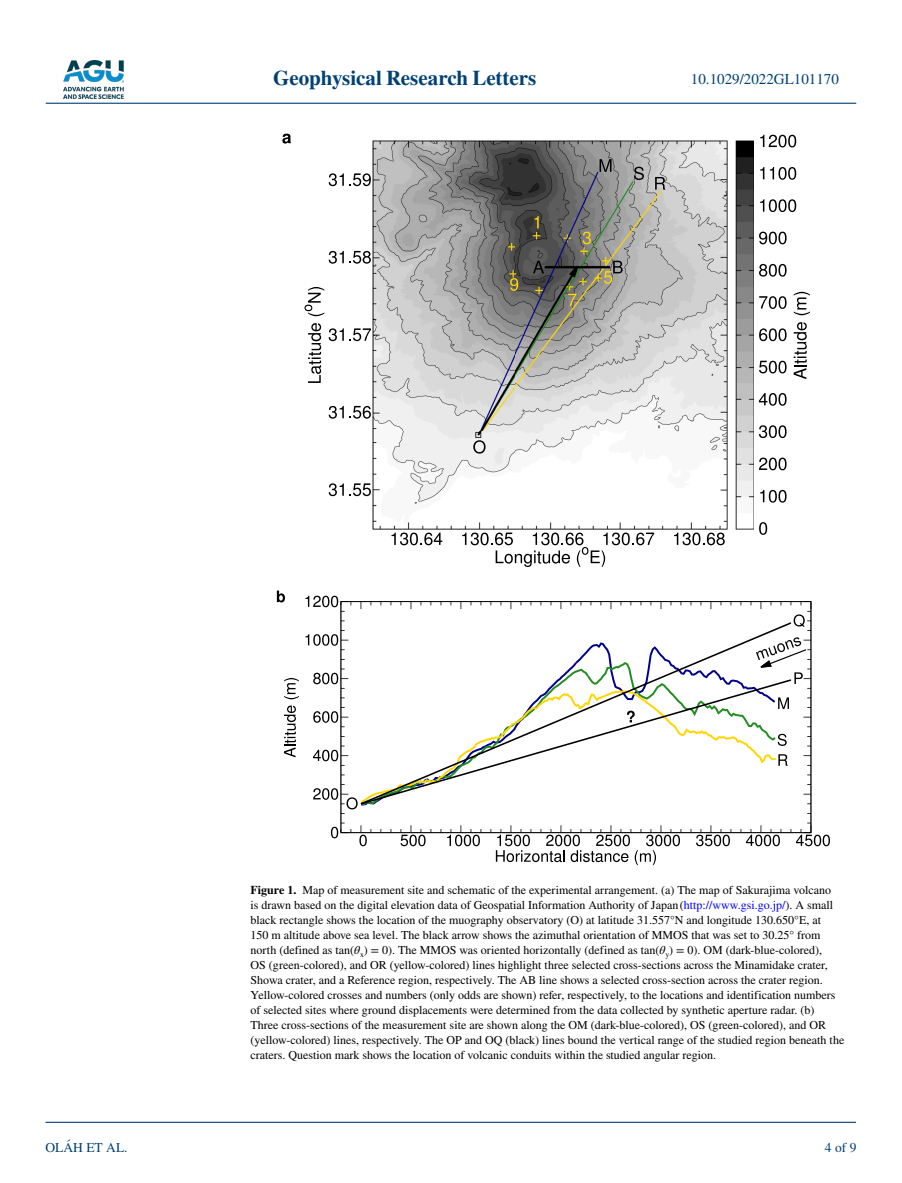
<style>
.page{position:relative;width:902px;height:1183px;background:#fff}
.page>*{position:absolute;margin:0;border:0;box-sizing:border-box;transform-origin:0 0}
.t1{font:700 21px "STIX";color:#004174}
.t2{font:15px "STIX";color:#004174}
.t3{font:13.5px "STIX";color:#004174}
.t4{font:12px/15px "STIX";color:#000}
.s1{font-weight:700}
.s2{color:#00f}
.s3{font-style:italic}
</style>
<div class="page">
<img style="left:63px;top:60px;width:60px;height:39px">
<hr style="left:46px;top:103px;width:810px;height:1px;background:#004174">
<hr style="left:45px;top:1121px;width:810px;height:1px;background:#004174">
<img style="left:373px;top:141px;width:380px;height:388px">
<svg style="left:391px;top:532px;width:51px;height:13px"></svg>
<svg style="left:674px;top:532px;width:50px;height:13px"></svg>
<svg style="left:462px;top:532px;width:192px;height:35px"></svg>
<svg style="left:328px;top:483px;width:43px;height:13px"></svg>
<svg style="left:328px;top:406px;width:43px;height:12px"></svg>
<svg style="left:328px;top:328px;width:43px;height:13px"></svg>
<svg style="left:328px;top:251px;width:43px;height:12px"></svg>
<svg style="left:328px;top:173px;width:43px;height:13px"></svg>
<svg style="left:308px;top:323px;width:13px;height:60px"></svg>
<svg style="left:304px;top:287px;width:20px;height:29px"></svg>
<svg style="left:759px;top:522px;width:8px;height:12px"></svg>
<svg style="left:760px;top:490px;width:26px;height:12px"></svg>
<svg style="left:759px;top:457px;width:27px;height:13px"></svg>
<svg style="left:759px;top:425px;width:27px;height:13px"></svg>
<svg style="left:758px;top:393px;width:28px;height:12px"></svg>
<svg style="left:759px;top:360px;width:27px;height:13px"></svg>
<svg style="left:759px;top:328px;width:27px;height:13px"></svg>
<svg style="left:759px;top:296px;width:27px;height:13px"></svg>
<svg style="left:759px;top:264px;width:27px;height:12px"></svg>
<svg style="left:759px;top:231px;width:27px;height:13px"></svg>
<svg style="left:760px;top:199px;width:36px;height:13px"></svg>
<svg style="left:760px;top:167px;width:36px;height:13px"></svg>
<svg style="left:760px;top:135px;width:36px;height:12px"></svg>
<svg style="left:793px;top:322px;width:13px;height:57px"></svg>
<svg style="left:793px;top:292px;width:17px;height:23px"></svg>
<svg style="left:533px;top:261px;width:11px;height:12px"></svg>
<svg style="left:634px;top:167px;width:10px;height:13px"></svg>
<svg style="left:599px;top:159px;width:12px;height:13px"></svg>
<svg style="left:655px;top:177px;width:10px;height:13px"></svg>
<svg style="left:473px;top:440px;width:12px;height:13px"></svg>
<svg style="left:282px;top:134px;width:9px;height:9px"></svg>
<svg style="left:534px;top:216px;width:4px;height:12px"></svg>
<svg style="left:582px;top:231px;width:9px;height:13px"></svg>
<svg style="left:604px;top:261px;width:18px;height:23px"></svg>
<svg style="left:568px;top:293px;width:8px;height:13px"></svg>
<svg style="left:510px;top:278px;width:8px;height:13px"></svg>
<svg style="left:331px;top:826px;width:20px;height:12px"></svg>
<svg style="left:305px;top:595px;width:34px;height:13px"></svg>
<svg style="left:359px;top:832px;width:12px;height:14px"></svg>
<svg style="left:400px;top:832px;width:31px;height:14px"></svg>
<svg style="left:447px;top:832px;width:34px;height:14px"></svg>
<svg style="left:690px;top:832px;width:41px;height:14px"></svg>
<svg style="left:740px;top:832px;width:41px;height:14px"></svg>
<svg style="left:790px;top:822px;width:39px;height:24px"></svg>
<svg style="left:284px;top:705px;width:12px;height:52px"></svg>
<svg style="left:284px;top:678px;width:15px;height:21px"></svg>
<svg style="left:490px;top:832px;width:191px;height:32px"></svg>
<svg style="left:340px;top:601px;width:471px;height:231px"></svg>
<svg style="left:277px;top:590px;width:8px;height:12px"></svg>
<svg style="left:305px;top:630px;width:470px;height:183px"></svg>
<svg style="left:360px;top:622px;width:431px;height:182px"></svg>
<svg style="left:750px;top:601px;width:61px;height:87px"></svg>
<h1 class="t1" style="left:273px;top:66px;width:265px">Geophysical Research Letters</h1>
<p class="t2" style="left:691px;top:69px;width:149px">10.1029/2022GL101170</p>
<p class="t3" style="left:45px;top:1138px;width:84px">OLÁH ET AL.</p>
<p class="t4" style="left:250px;top:882px;width:595px"><span class="s1">Figure 1.</span> Map of measurement site and schematic of the experimental arrangement. (a) The map of Sakurajima volcano<br>is drawn based on the digital elevation data of Geospatial Information Authority of Japan (<span class="s2">http://www.gsi.go.jp/</span>). A small black rectangle shows the location of the muography observatory (O) at latitude 31.557°N and longitude 130.650°E, at<br>150 m altitude above sea level. The black arrow shows the azimuthal orientation of MMOS that was set to 30.25° from north (defined as tan(<span class="s3">θ</span><sub>x</sub>) = 0). The MMOS was oriented horizontally (defined as tan(<span class="s3">θ</span><sub>y</sub>) = 0). OM (dark-blue-colored),<br>OS (green-colored), and OR (yellow-colored) lines highlight three selected cross-sections across the Minamidake crater, Showa crater, and a Reference region, respectively. The AB line shows a selected cross-section across the crater region.<br>Yellow-colored crosses and numbers (only odds are shown) refer, respectively, to the locations and identification numbers of selected sites where ground displacements were determined from the data collected by synthetic aperture radar. (b)<br>Three cross-sections of the measurement site are shown along the OM (dark-blue-colored), OS (green-colored), and OR (yellow-colored) lines, respectively. The OP and OQ (black) lines bound the vertical range of the studied region beneath the craters. Question mark shows the location of volcanic conduits within the studied angular region.</p>
<p class="t3" style="left:824px;top:1138px;width:33px">4 of 9</p>
</div>
